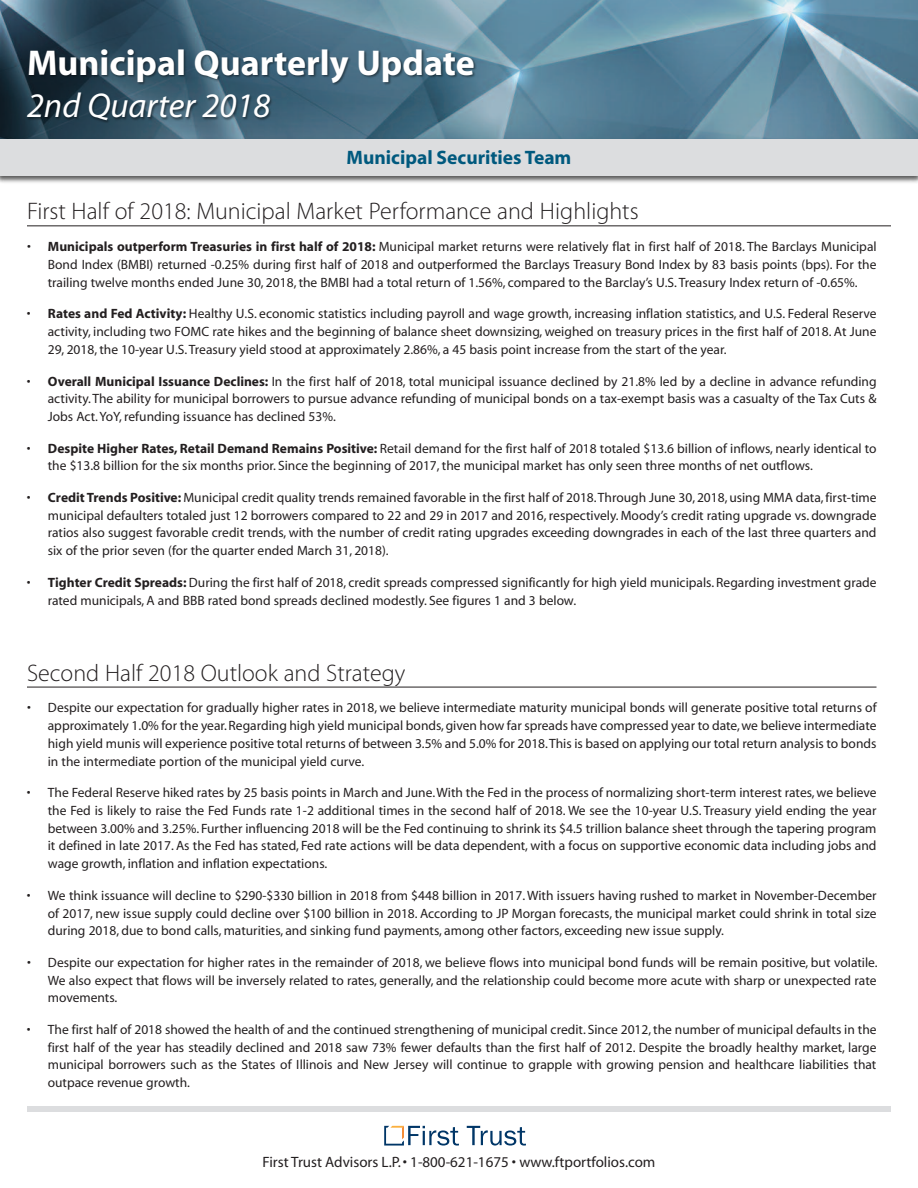
<style>
.page{position:relative;width:918px;height:1188px;background:#fff}
.page>*{position:absolute;margin:0;border:0;box-sizing:border-box;transform-origin:0 0}
.t1{font:700 36px "Myriad";color:#fff}
.t2{font:italic 34.5px "Myriad";color:#fff}
.t3{font:300 24px "Myriad Pro";color:#231f20}
.t4{font:700 19.5px "Myriad";color:#00597e}
.t5{font:15px "Myriad";color:#231f20}
.t6{font:13.5px/17.7px "Myriad";color:#231f20;text-align:justify}
.s1{font-weight:700}
</style>
<div class="page">
<hr style="left:27px;top:225px;width:864px;height:1px;background:#231f20">
<hr style="left:27px;top:687px;width:850px;height:1px;background:#231f20">
<img style="left:0;top:0;width:918px;height:135px">
<img style="left:0;top:135px;width:918px;height:48px">
<div style="left:0;top:140px;width:918px;height:36px;background:#dcdddf"></div>
<svg style="left:467px;top:1126px;width:59px;height:20px"></svg>
<svg style="left:384px;top:1126px;width:75px;height:20px"></svg>
<div style="left:27px;top:1106px;width:864px;height:6px;background:#dcdddf"></div>
<img style="left:20px;top:38px;width:880px;height:95px">
<h1 class="t1" style="left:27px;top:49px;width:449px">Municipal Quarterly Update</h1>
<h2 class="t2" style="left:27px;top:92px;width:245px">2nd Quarter 2018</h2>
<h3 class="t4" style="left:347px;top:151px;width:226px">Municipal Securities Team</h3>
<h3 class="t3" style="left:27px;top:202px;width:613px">First Half of 2018: Municipal Market Performance and Highlights</h3>
<p class="t6" style="left:48px;top:239px;width:830px;text-indent:-21px">• <span class="s1">Municipals outperform Treasuries in first half of 2018:</span> Municipal market returns were relatively flat in first half of 2018. The Barclays Municipal Bond Index (BMBI) returned -0.25% during first half of 2018 and outperformed the Barclays Treasury Bond Index by 83 basis points (bps). For the trailing twelve months ended June 30, 2018, the BMBI had a total return of 1.56%, compared to the Barclay’s U.S.Treasury Index return of -0.65%.</p>
<p class="t6" style="left:48px;top:306px;width:830px;text-indent:-21px">• <span class="s1">Rates and Fed Activity:</span> Healthy U.S. economic statistics including payroll and wage growth, increasing inflation statistics, and U.S. Federal Reserve activity, including two FOMC rate hikes and the beginning of balance sheet downsizing, weighed on treasury prices in the first half of 2018. At June 29, 2018, the 10-year U.S.Treasury yield stood at approximately 2.86%, a 45 basis point increase from the start of the year.</p>
<p class="t6" style="left:48px;top:373px;width:830px;text-indent:-21px">• <span class="s1">Overall Municipal Issuance Declines:</span> In the first half of 2018, total municipal issuance declined by 21.8% led by a decline in advance refunding activity.The ability for municipal borrowers to pursue advance refunding of municipal bonds on a tax-exempt basis was a casualty of the Tax Cuts &amp; Jobs Act.YoY, refunding issuance has declined 53%.</p>
<p class="t6" style="left:48px;top:440px;width:830px;text-indent:-21px">• <span class="s1">Despite Higher Rates, Retail Demand Remains Positive:</span> Retail demand for the first half of 2018 totaled $13.6 billion of inflows, nearly identical to the $13.8 billion for the six months prior. Since the beginning of 2017, the municipal market has only seen three months of net outflows.</p>
<p class="t6" style="left:48px;top:490px;width:830px;text-indent:-21px">• <span class="s1">Credit Trends Positive:</span> Municipal credit quality trends remained favorable in the first half of 2018.Through June 30, 2018,using MMA data,first-time municipal defaulters totaled just 12 borrowers compared to 22 and 29 in 2017 and 2016, respectively. Moody’s credit rating upgrade vs. downgrade ratios also suggest favorable credit trends, with the number of credit rating upgrades exceeding downgrades in each of the last three quarters and six of the prior seven (for the quarter ended March 31, 2018).</p>
<p class="t6" style="left:48px;top:575px;width:830px;text-indent:-21px">• <span class="s1">Tighter Credit Spreads:</span> During the first half of 2018, credit spreads compressed significantly for high yield municipals. Regarding investment grade rated municipals, A and BBB rated bond spreads declined modestly. See figures 1 and 3 below.</p>
<h3 class="t3" style="left:27px;top:664px;width:380px">Second Half 2018 Outlook and Strategy</h3>
<p class="t6" style="left:48px;top:700px;width:830px;text-indent:-21px">• Despite our expectation for gradually higher rates in 2018, we believe intermediate maturity municipal bonds will generate positive total returns of approximately 1.0% for the year.Regarding high yield municipal bonds,given how far spreads have compressed year to date,we believe intermediate high yield munis will experience positive total returns of between 3.5% and 5.0% for 2018.This is based on applying our total return analysis to bonds in the intermediate portion of the municipal yield curve.</p>
<p class="t6" style="left:48px;top:785px;width:830px;text-indent:-21px">• The Federal Reserve hiked rates by 25 basis points in March and June.With the Fed in the process of normalizing short-term interest rates,we believe the Fed is likely to raise the Fed Funds rate 1-2 additional times in the second half of 2018. We see the 10-year U.S. Treasury yield ending the year between 3.00% and 3.25%. Further influencing 2018 will be the Fed continuing to shrink its $4.5 trillion balance sheet through the tapering program it defined in late 2017. As the Fed has stated, Fed rate actions will be data dependent, with a focus on supportive economic data including jobs and wage growth, inflation and inflation expectations.</p>
<p class="t6" style="left:48px;top:888px;width:830px;text-indent:-21px">• We think issuance will decline to $290-$330 billion in 2018 from $448 billion in 2017.With issuers having rushed to market in November-December of 2017, new issue supply could decline over $100 billion in 2018. According to JP Morgan forecasts, the municipal market could shrink in total size during 2018, due to bond calls, maturities, and sinking fund payments, among other factors, exceeding new issue supply.</p>
<p class="t6" style="left:48px;top:955px;width:831px;text-indent:-21px">• Despite our expectation for higher rates in the remainder of 2018, we believe flows into municipal bond funds will be remain positive, but volatile.<br>We also expect that flows will be inversely related to rates, generally, and the relationship could become more acute with sharp or unexpected rate movements.</p>
<p class="t6" style="left:48px;top:1022px;width:830px;text-indent:-21px">• The first half of 2018 showed the health of and the continued strengthening of municipal credit. Since 2012,the number of municipal defaults in the first half of the year has steadily declined and 2018 saw 73% fewer defaults than the first half of 2012. Despite the broadly healthy market, large municipal borrowers such as the States of Illinois and New Jersey will continue to grapple with growing pension and healthcare liabilities that outpace revenue growth.</p>
<p class="t5" style="left:262px;top:1157px;width:395px">First Trust Advisors L.P.• 1-800-621-1675 • www.ftportfolios.com</p>
</div>
